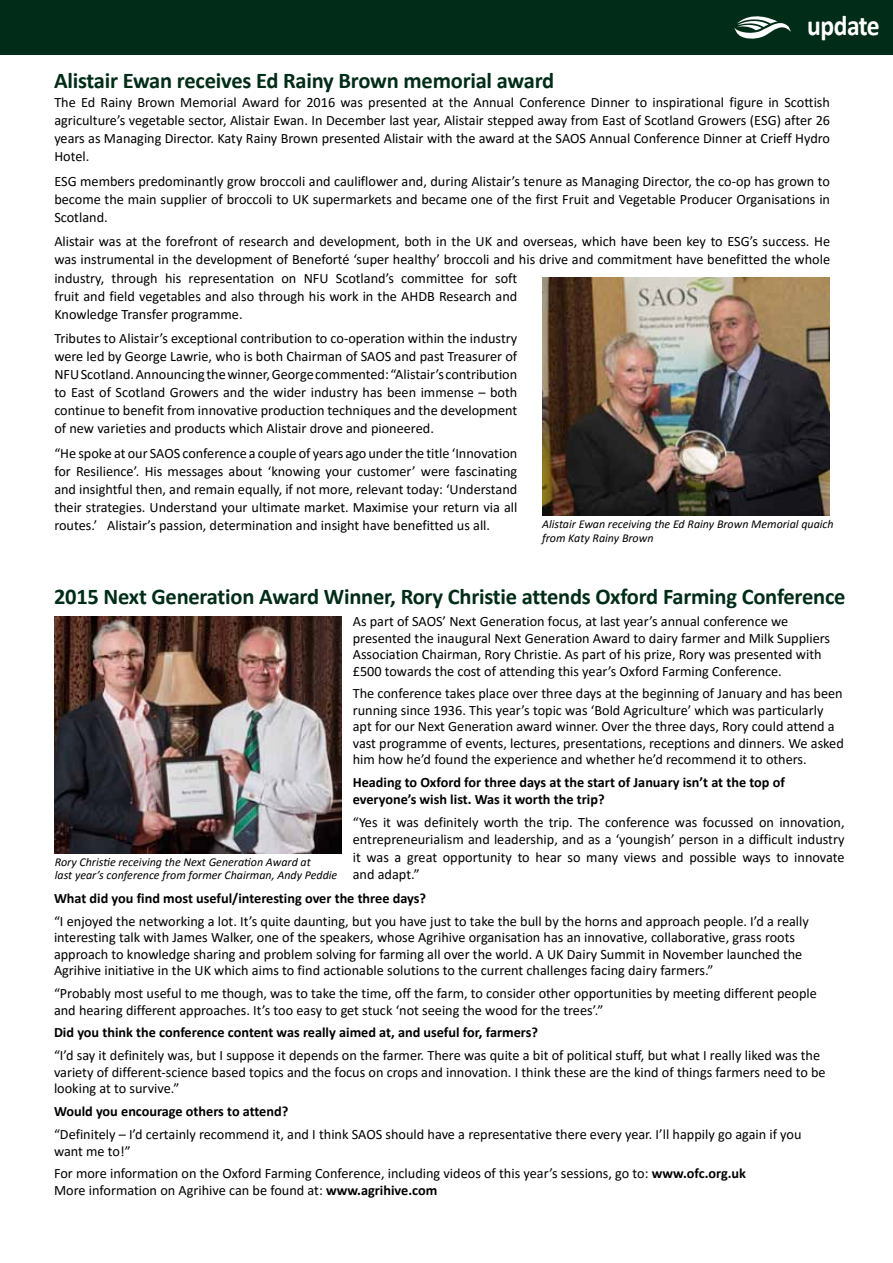
<style>
.page{position:relative;width:893px;height:1263px;background:#fff}
.page>*{position:absolute;margin:0;border:0;box-sizing:border-box;transform-origin:0 0}
.t1{font:700 28.5px "Calibri";letter-spacing:-.02em;color:#fff;scale:.9 1}
.t2{font:700 22.5px "Calibri";letter-spacing:-.01em;color:#002c18}
.t3{font:14.25px/16.5px "Calibri";color:#000}
.t4{font:700 14.25px/16.5px "Calibri";color:#000}
.t5{font:italic 12px/13.5px "Calibri";color:#000}
.s1{font-weight:700}
</style>
<div class="page">
<div style="left:0;top:0;width:893px;height:54px;background:#002c18"></div>
<svg style="left:734px;top:16px;width:57px;height:23px"></svg>
<img style="left:542px;top:278px;width:287px;height:237px">
<img style="left:54px;top:616px;width:287px;height:238px">
<h1 class="t1" style="left:807px;top:5px;width:82px">update</h1>
<h2 class="t2" style="left:54px;top:65px;width:502px">Alistair Ewan receives Ed Rainy Brown memorial award</h2>
<p class="t3" style="left:54px;top:93px;width:777px;line-height:18px;text-align:justify">The Ed Rainy Brown Memorial Award for 2016 was presented at the Annual Conference Dinner to inspirational figure in Scottish agriculture’s vegetable sector, Alistair Ewan. In December last year, Alistair stepped away from East of Scotland Growers (ESG) after 26 years as Managing Director. Katy Rainy Brown presented Alistair with the award at the SAOS Annual Conference Dinner at Crieff Hydro Hotel.</p>
<p class="t3" style="left:54px;top:172px;width:777px;line-height:18px;text-align:justify">ESG members predominantly grow broccoli and cauliflower and, during Alistair’s tenure as Managing Director, the co-op has grown to become the main supplier of broccoli to UK supermarkets and became one of the first Fruit and Vegetable Producer Organisations in Scotland.</p>
<p class="t3" style="left:54px;top:232px;width:777px;line-height:18.1px">Alistair was at the forefront of research and development, both in the UK and overseas, which have been key to ESG’s success. He was instrumental in the development of Beneforté ‘super healthy’ broccoli and his drive and commitment have benefitted the whole industry, through his representation on NFU Scotland’s committee for soft<br>fruit and field vegetables and also through his work in the AHDB Research and<br>Knowledge Transfer programme.</p>
<p class="t3" style="left:54px;top:329px;width:464px;line-height:18px;text-align:justify">Tributes to Alistair’s exceptional contribution to co-operation within the industry were led by George Lawrie, who is both Chairman of SAOS and past Treasurer of NFU Scotland. Announcing the winner, George commented: “Alistair’s contribution to East of Scotland Growers and the wider industry has been immense – both continue to benefit from innovative production techniques and the development of new varieties and products which Alistair drove and pioneered.</p>
<p class="t3" style="left:54px;top:444px;width:464px;line-height:18px;text-align:justify">“He spoke at our SAOS conference a couple of years ago under the title ‘Innovation for Resilience’. His messages about ‘knowing your customer’ were fascinating and insightful then, and remain equally, if not more, relevant today: ‘Understand their strategies. Understand your ultimate market. Maximise your return via all routes.’ Alistair’s passion, determination and insight have benefitted us all.</p>
<p class="t5" style="left:542px;top:516px;width:293px;line-height:14.4px">Alistair Ewan receiving the Ed Rainy Brown Memorial quaich from Katy Rainy Brown</p>
<h2 class="t2" style="left:54px;top:580px;width:793px">2015 Next Generation Award Winner, Rory Christie attends Oxford Farming Conference</h2>
<p class="t5" style="left:55px;top:855px;width:284px">Rory Christie receiving the Next Generation Award at<br>last year’s conference from former Chairman, Andy Peddie</p>
<p class="t3" style="left:353px;top:613px;width:479px">As part of SAOS’ Next Generation focus, at last year’s annual conference we presented the inaugural Next Generation Award to dairy farmer and Milk Suppliers Association Chairman, Rory Christie. As part of his prize, Rory was presented with £500 towards the cost of attending this year’s Oxford Farming Conference.</p>
<p class="t3" style="left:353px;top:685px;width:493px">The conference takes place over three days at the beginning of January and has been running since 1936. This year’s topic was ‘Bold Agriculture’ which was particularly apt for our Next Generation award winner. Over the three days, Rory could attend a vast programme of events, lectures, presentations, receptions and dinners. We asked him how he’d found the experience and whether he’d recommend it to others.</p>
<p class="t4" style="left:353px;top:774px;width:434px">Heading to Oxford for three days at the start of January isn’t at the top of everyone’s wish list. Was it worth the trip?</p>
<p class="t3" style="left:353px;top:814px;width:493px;line-height:17.1px;text-align:justify">“Yes it was definitely worth the trip. The conference was focussed on innovation, entrepreneurialism and leadership, and as a ‘youngish’ person in a difficult industry it was a great opportunity to hear so many views and possible ways to innovate and adapt.”</p>
<p class="t4" style="left:54px;top:889px;width:374px">What did you find most useful/interesting over the three days?</p>
<p class="t3" style="left:54px;top:912px;width:756px">“I enjoyed the networking a lot. It’s quite daunting, but you have just to take the bull by the horns and approach people. I’d a really interesting talk with James Walker, one of the speakers, whose Agrihive organisation has an innovative, collaborative, grass roots approach to knowledge sharing and problem solving for farming all over the world. A UK Dairy Summit in November launched the Agrihive initiative in the UK which aims to find actionable solutions to the current challenges facing dairy farmers.”</p>
<p class="t3" style="left:54px;top:985px;width:764px">“Probably most useful to me though, was to take the time, off the farm, to consider other opportunities by meeting different people and hearing different approaches. It’s too easy to get stuck ‘not seeing the wood for the trees’.”</p>
<p class="t4" style="left:54px;top:1024px;width:486px">Did you think the conference content was really aimed at, and useful for, farmers?</p>
<p class="t3" style="left:54px;top:1047px;width:773px">“I’d say it definitely was, but I suppose it depends on the farmer. There was quite a bit of political stuff, but what I really liked was the variety of different-science based topics and the focus on crops and innovation. I think these are the kind of things farmers need to be looking at to survive.”</p>
<p class="t4" style="left:54px;top:1103px;width:236px">Would you encourage others to attend?</p>
<p class="t3" style="left:54px;top:1126px;width:749px">“Definitely – I’d certainly recommend it, and I think SAOS should have a representative there every year. I’ll happily go again if you want me to!”</p>
<p class="t3" style="left:54px;top:1165px;width:694px">For more information on the Oxford Farming Conference, including videos of this year’s sessions, go to: <span class="s1">www.ofc.org.uk<br></span>More information on Agrihive can be found at: <span class="s1">www.agrihive.com</span></p>
</div>
